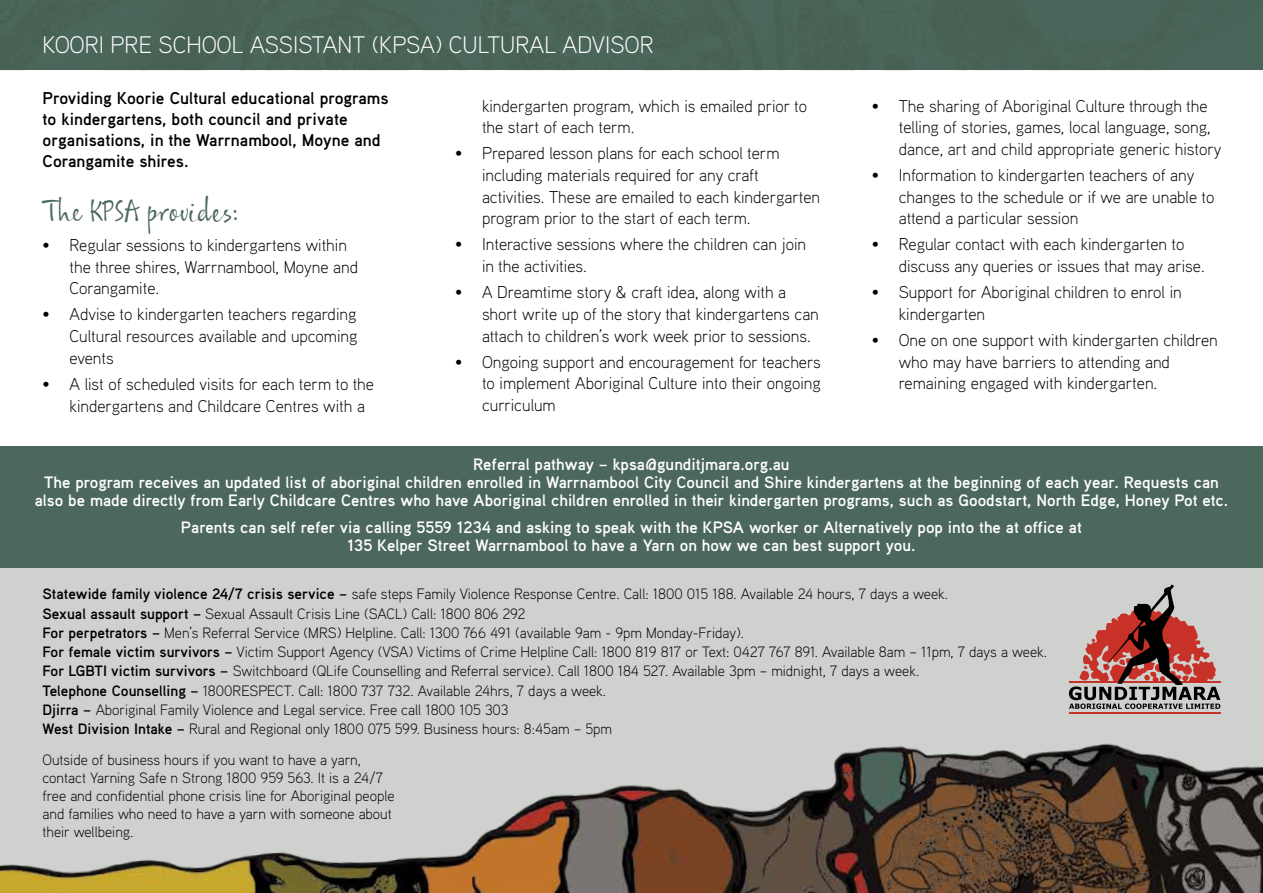
<style>
.page{position:relative;width:1263px;height:893px;background:#fff}
.page>*{position:absolute;margin:0;border:0;box-sizing:border-box;transform-origin:0 0}
.t1{font:30px "ALS Syys Script VH";color:#4c685c}
.t2{font:300 24px "Aaux Pro";color:#fff}
.t3{font:300 17.1px/21.8px "Aaux Pro";color:#000}
.t4{font:700 17.1px/21px "Aaux Pro";color:#000}
.t5{font:700 16.5px/18px "Aaux Pro";color:#fff;text-align:center}
.t6{font:300 15px/19.2px "Aaux Pro";color:#000}
.s1{font-weight:700}
</style>
<div class="page">
<div style="left:0;top:568px;width:1263px;height:318px;background:#ced1ce"></div>
<div style="left:0;top:0;width:1263px;height:70px;background:#4c685c"></div>
<img style="left:0;top:682px;width:1263px;height:211px">
<div style="left:0;top:446px;width:1263px;height:122px;background:#4c685c"></div>
<hr style="left:1069px;top:712px;width:151px;height:2px;background:#c73127">
<svg style="left:1069px;top:584px;width:151px;height:125px"></svg>
<h2 class="t2" style="left:43px;top:30px;width:613px">KOORI PRE SCHOOL ASSISTANT (KPSA) CULTURAL ADVISOR</h2>
<p class="t4" style="left:43px;top:87px;width:347px">Providing Koorie Cultural educational programs to kindergartens, both council and private organisations, in the Warrnambool, Moyne and Corangamite shires.</p>
<h1 class="t1" style="left:43px;top:193px;width:197px">The KPSA provides:</h1>
<p class="t3" style="left:70px;top:234px;width:290px;text-indent:-27px">• Regular sessions to kindergartens within the three shires, Warrnambool, Moyne and<br>Corangamite.</p>
<p class="t3" style="left:70px;top:303px;width:289px;text-align:justify;text-indent:-27px">• Advise to kindergarten teachers regarding Cultural resources available and upcoming events</p>
<p class="t3" style="left:70px;top:372px;width:306px;text-indent:-27px">• A list of scheduled visits for each term to the kindergartens and Childcare Centres with a</p>
<p class="t3" style="left:482px;top:94px;width:327px">kindergarten program, which is emailed prior to the start of each term.</p>
<p class="t3" style="left:482px;top:142px;width:340px;text-indent:-27px">• Prepared lesson plans for each school term including materials required for any craft activities. These are emailed to each kindergarten program prior to the start of each term.</p>
<p class="t3" style="left:482px;top:233px;width:325px;text-indent:-27px">• Interactive sessions where the children can join in the activities.</p>
<p class="t3" style="left:482px;top:281px;width:338px;text-indent:-27px">• A Dreamtime story &amp; craft idea, along with a short write up of the story that kindergartens can attach to children’s work week prior to sessions.</p>
<p class="t3" style="left:482px;top:350px;width:340px;text-align:justify;text-indent:-27px">• Ongoing support and encouragement for teachers to implement Aboriginal Culture into their ongoing curriculum</p>
<p class="t3" style="left:899px;top:94px;width:324px;text-indent:-27px">• The sharing of Aboriginal Culture through the telling of stories, games, local language, song, dance, art and child appropriate generic history</p>
<p class="t3" style="left:899px;top:164px;width:317px;text-indent:-27px">• Information to kindergarten teachers of any changes to the schedule or if we are unable to attend a particular session</p>
<p class="t3" style="left:899px;top:233px;width:307px;text-indent:-27px">• Regular contact with each kindergarten to discuss any queries or issues that may arise.</p>
<p class="t3" style="left:899px;top:281px;width:284px;text-indent:-27px">• Support for Aboriginal children to enrol in kindergarten</p>
<p class="t3" style="left:899px;top:329px;width:320px;text-indent:-27px">• One on one support with kindergarten children who may have barriers to attending and remaining engaged with kindergarten.</p>
<p class="t5" style="left:35px;top:455px;width:1195px">Referral pathway – kpsa@gunditjmara.org.au<br>The program receives an updated list of aboriginal children enrolled in Warrnambool City Council and Shire kindergartens at the beginning of each year. Requests can also be made directly from Early Childcare Centres who have Aboriginal children enrolled in their kindergarten programs, such as Goodstart, North Edge, Honey Pot etc.</p>
<p class="t5" style="left:181px;top:517px;width:902px">Parents can self refer via calling 5559 1234 and asking to speak with the KPSA worker or Alternatively pop into the at office at<br>135 Kelper Street Warrnambool to have a Yarn on how we can best support you.</p>
<p class="t6" style="left:43px;top:584px;width:1006px"><span class="s1">Statewide family violence 24/7 crisis service –</span> safe steps Family Violence Response Centre. Call: 1800 015 188. Available 24 hours, 7 days a week.<br><span class="s1">Sexual assault support –</span> Sexual Assault Crisis Line (SACL) Call: 1800 806 292<br><span class="s1">For perpetrators –</span> Men’s Referral Service (MRS) Helpline. Call: 1300 766 491 (available 9am - 9pm Monday-Friday).<br><span class="s1">For female victim survivors –</span> Victim Support Agency (VSA) Victims of Crime Helpline Call: 1800 819 817 or Text: 0427 767 891. Available 8am – 11pm, 7 days a week.<br><span class="s1">For LGBTI victim survivors –</span> Switchboard (QLife Counselling and Referral service). Call 1800 184 527. Available 3pm – midnight, 7 days a week.<br><span class="s1">Telephone Counselling –</span> 1800RESPECT. Call: 1800 737 732. Available 24hrs, 7 days a week.<br><span class="s1">Djirra –</span> Aboriginal Family Violence and Legal service. Free call 1800 105 303<br><span class="s1">West Division Intake –</span> Rural and Regional only 1800 075 599. Business hours: 8:45am – 5pm</p>
<p class="t6" style="left:43px;top:750px;width:353px;line-height:18px">Outside of business hours if you want to have a yarn, contact Yarning Safe n Strong 1800 959 563. It is a 24/7 free and confidential phone crisis line for Aboriginal people and families who need to have a yarn with someone about their wellbeing.</p>
</div>
